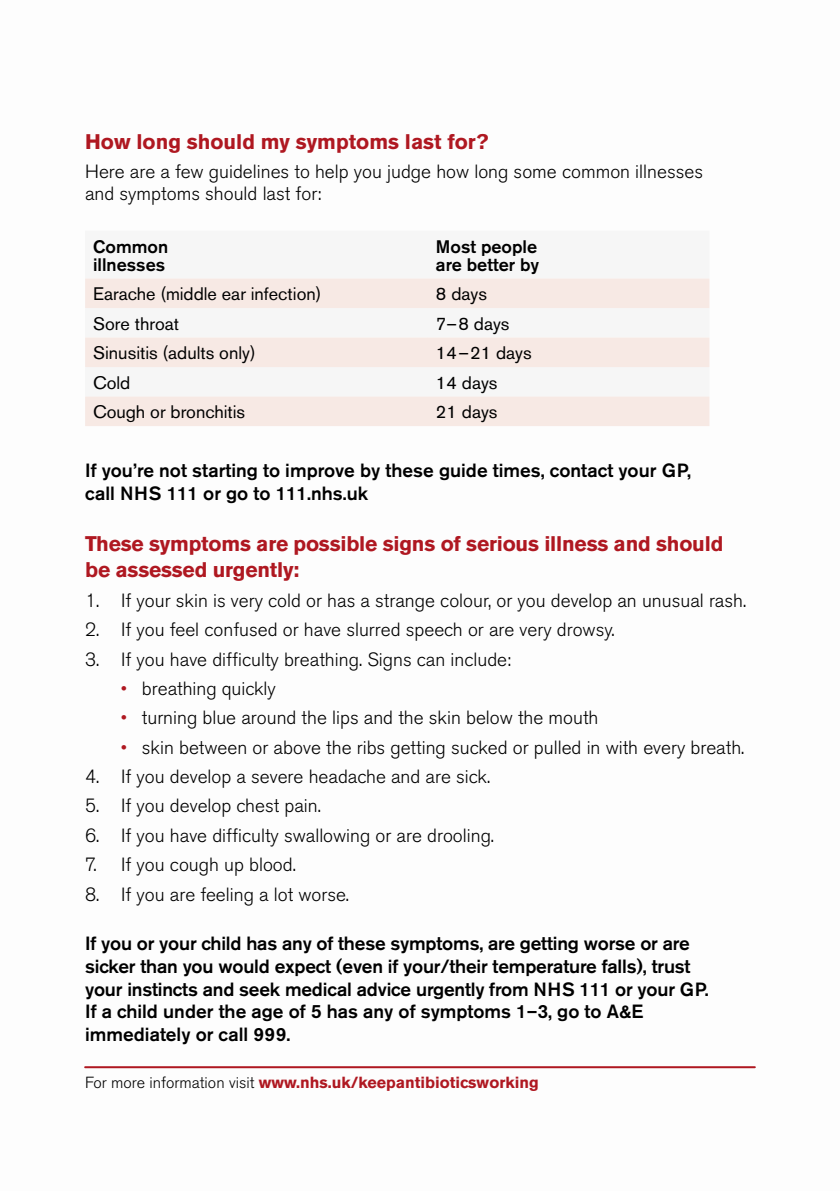
<style>
.page{position:relative;width:840px;height:1191px;background:#fff}
.page>*{position:absolute;margin:0;border:0;box-sizing:border-box;transform-origin:0 0}
.t1{font:700 21px/25.2px "Akzidenz Grotesk BE";letter-spacing:-.01em;color:#af1821}
.t2{font:300 19px/22.8px "Akzidenz Grotesk BE";color:#000}
.t3{font:500 19px/22.8px "Akzidenz Grotesk BE";letter-spacing:-.01em;color:#000}
.t4{font:18px "Akzidenz Grotesk BE";color:#000}
.t5{font:500 18px/17.6px "Akzidenz Grotesk BE";color:#000}
.t6{font:700 16px "Akzidenz Grotesk BE";color:#af1821}
.s1{color:#af1821}
.s2{font-weight:300;color:#000}
</style>
<div class="page">
<svg style="left:85px;top:278px;width:624px;height:148px;fill:#f7e9e4"></svg>
<hr style="left:85px;top:1066px;width:669px;height:2px;background:#af1821">
<p class="t1" style="left:85px;top:129px;width:404px">How long should my symptoms last for?</p>
<p class="t2" style="left:85px;top:160px;width:619px">Here are a few guidelines to help you judge how long some common illnesses and symptoms should last for:</p>
<p class="t5" style="left:93px;top:238px;width:76px">Common illnesses</p>
<p class="t5" style="left:435px;top:238px;width:105px">Most people are better by</p>
<p class="t4" style="left:93px;top:283px;width:230px">Earache (middle ear infection)</p>
<p class="t4" style="left:435px;top:283px;width:52px">8 days</p>
<p class="t4" style="left:93px;top:312px;width:87px">Sore throat</p>
<p class="t4" style="left:435px;top:312px;width:75px">7–8 days</p>
<p class="t4" style="left:93px;top:342px;width:164px">Sinusitis (adults only)</p>
<p class="t4" style="left:435px;top:342px;width:97px">14–21 days</p>
<p class="t4" style="left:93px;top:371px;width:39px">Cold</p>
<p class="t4" style="left:436px;top:371px;width:63px">14 days</p>
<p class="t4" style="left:93px;top:401px;width:153px">Cough or bronchitis</p>
<p class="t4" style="left:436px;top:401px;width:63px">21 days</p>
<p class="t3" style="left:85px;top:459px;width:607px">If you’re not starting to improve by these guide times, contact your GP, call NHS 111 or go to 111.nhs.uk</p>
<p class="t1" style="left:85px;top:531px;width:639px">These symptoms are possible signs of serious illness and should be assessed urgently:</p>
<p class="t2" style="left:85px;top:589px;width:662px">1. If your skin is very cold or has a strange colour, or you develop an unusual rash.</p>
<p class="t2" style="left:85px;top:619px;width:531px">2. If you feel confused or have slurred speech or are very drowsy.</p>
<p class="t2" style="left:85px;top:648px;width:427px">3. If you have difficulty breathing. Signs can include:</p>
<p class="t2" style="left:121px;top:677px;width:156px"><span class="s1">•</span> breathing quickly</p>
<p class="t2" style="left:121px;top:707px;width:479px"><span class="s1">•</span> turning blue around the lips and the skin below the mouth</p>
<p class="t2" style="left:121px;top:736px;width:624px"><span class="s1">•</span> skin between or above the ribs getting sucked or pulled in with every breath.</p>
<p class="t2" style="left:85px;top:765px;width:406px">4. If you develop a severe headache and are sick.</p>
<p class="t2" style="left:85px;top:795px;width:237px">5. If you develop chest pain.</p>
<p class="t2" style="left:85px;top:824px;width:410px">6. If you have difficulty swallowing or are drooling.</p>
<p class="t2" style="left:85px;top:853px;width:212px">7. If you cough up blood.</p>
<p class="t2" style="left:85px;top:883px;width:265px">8. If you are feeling a lot worse.</p>
<p class="t3" style="left:85px;top:931px;width:625px">If you or your child has any of these symptoms, are getting worse or are sicker than you would expect (even if your/their temperature falls), trust your instincts and seek medical advice urgently from NHS 111 or your GP.<br>If a child under the age of 5 has any of symptoms 1–3, go to A&amp;E immediately or call 999.</p>
<p class="t6" style="left:85px;top:1073px;width:455px"><span class="s2">For more information visit</span> www.nhs.uk/keepantibioticsworking</p>
</div>
